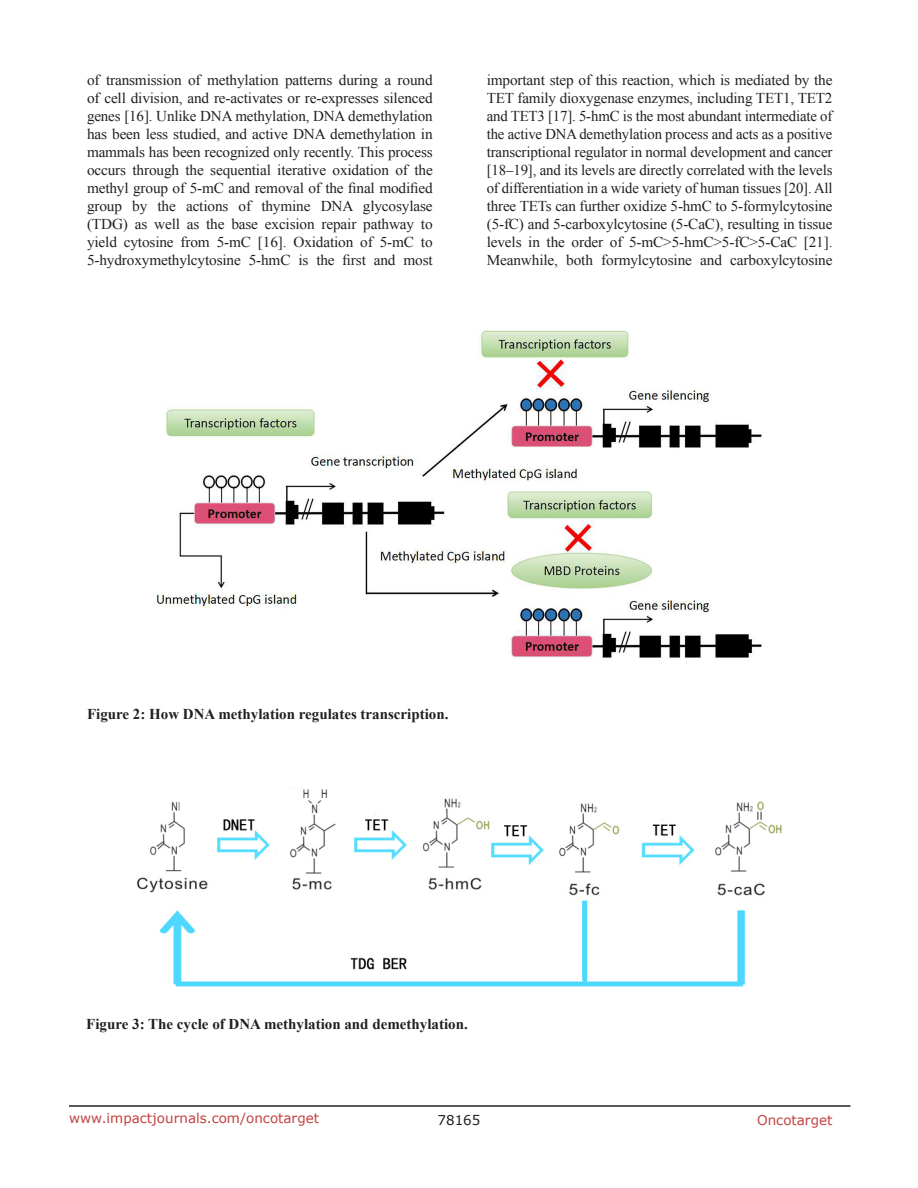
<style>
.page{position:relative;width:918px;height:1188px;background:#fff}
.page>*{position:absolute;margin:0;border:0;box-sizing:border-box;transform-origin:0 0}
.t1{font:15px/18px "Times New Roman";letter-spacing:-.01em;color:#231f20;text-align:justify}
.t2{font:700 15px "Times New Roman";color:#231f20}
.t3{font:13.5px "Verdana";color:#c24141}
.t4{font:13.5px "Verdana";color:#231f20}
</style>
<div class="page">
<hr style="left:69px;top:1105px;width:781px;height:2px;background:#231f20">
<img style="left:155px;top:330px;width:607px;height:328px">
<img style="left:136px;top:787px;width:646px;height:200px">
<p class="t1" style="left:87px;top:71px;width:347px">of transmission of methylation patterns during a round of cell division, and re-activates or re-expresses silenced genes [16]. Unlike DNA methylation, DNA demethylation has been less studied, and active DNA demethylation in mammals has been recognized only recently. This process occurs through the sequential iterative oxidation of the methyl group of 5-mC and removal of the final modified group by the actions of thymine DNA glycosylase (TDG) as well as the base excision repair pathway to yield cytosine from 5-mC [16]. Oxidation of 5-mC to 5-hydroxymethylcytosine 5-hmC is the first and most</p>
<p class="t1" style="left:487px;top:71px;width:347px">important step of this reaction, which is mediated by the TET family dioxygenase enzymes, including TET1, TET2 and TET3 [17]. 5-hmC is the most abundant intermediate of the active DNA demethylation process and acts as a positive transcriptional regulator in normal development and cancer [18–19], and its levels are directly correlated with the levels of differentiation in a wide variety of human tissues [20]. All three TETs can further oxidize 5-hmC to 5-formylcytosine (5-fC) and 5-carboxylcytosine (5-CaC), resulting in tissue levels in the order of 5-mC&gt;5-hmC&gt;5-fC&gt;5-CaC [21].<br>Meanwhile, both formylcytosine and carboxylcytosine</p>
<p class="t2" style="left:87px;top:704px;width:363px">Figure 2: How DNA methylation regulates transcription.</p>
<p class="t2" style="left:86px;top:1014px;width:383px">Figure 3: The cycle of DNA methylation and demethylation.</p>
<p class="t3" style="left:69px;top:1109px;width:252px">www.impactjournals.com/oncotarget</p>
<p class="t4" style="left:438px;top:1111px;width:44px">78165</p>
<p class="t3" style="left:757px;top:1111px;width:77px">Oncotarget</p>
</div>
